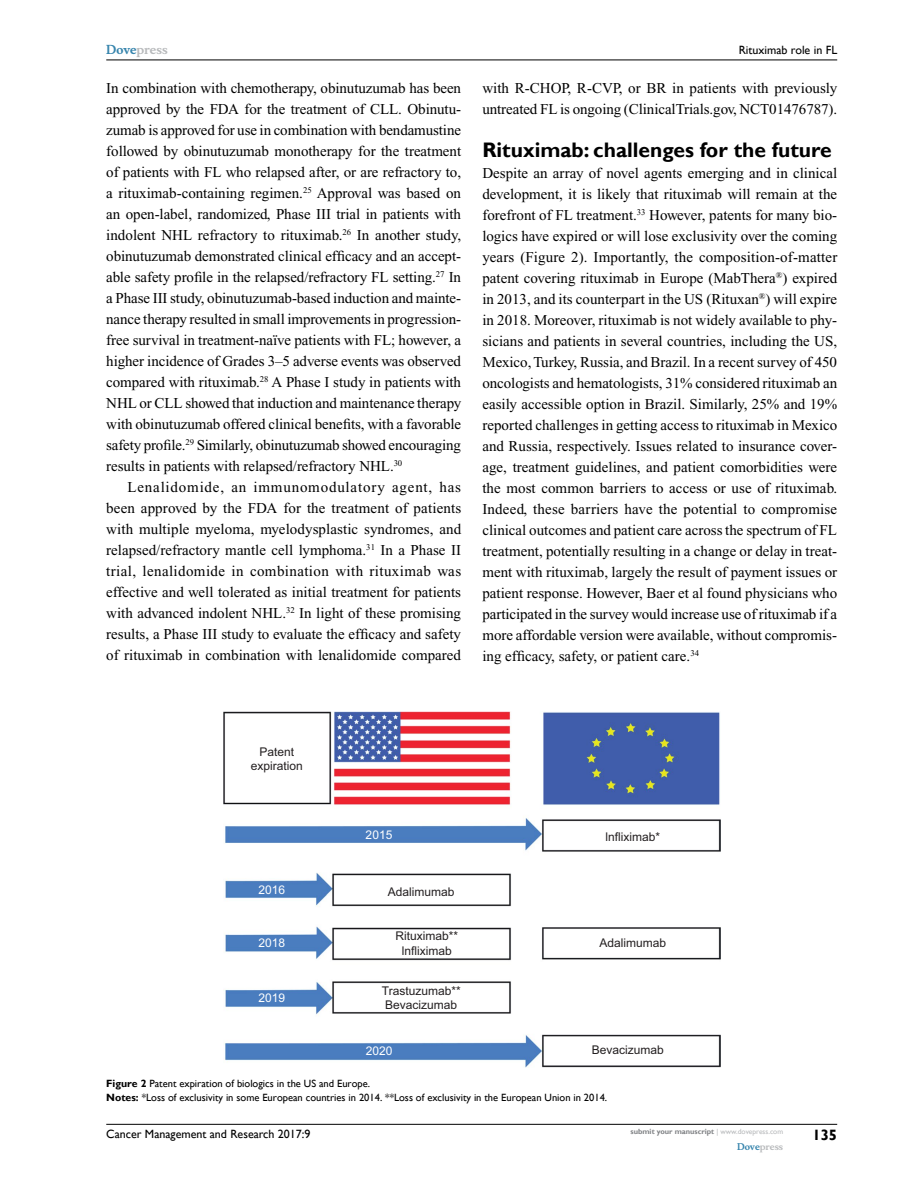
<style>
.page{position:relative;width:918px;height:1188px;background:#fff}
.page>*{position:absolute;margin:0;border:0;box-sizing:border-box;transform-origin:0 0}
.t1{font:700 21px "Gill Sans";color:#000}
.t2{font:15px/21px "Times New Roman";color:#000;text-align:justify}
.t3{font:700 15px "Gill Sans";color:#000}
.t4{font:12px/14.4px "Arial";color:#231f20;text-align:center}
.t5{font:12px "Gill Sans";color:#000}
.t6{font:12px "Arial";color:#fff}
.t7{font:700 12px "Musee";color:#b8babc}
.t8{font:10.5px/13.5px "Gill Sans";color:#000}
.t9{font:700 9px "Musee";color:#b8babc}
.t10{font:700 7.5px "Gill Sans";color:#808285}
.s1{color:#3785ad}
.s2{font-weight:700}
.s3{font-weight:400;color:#b8babc}
</style>
<div class="page">
<hr style="left:106px;top:1124px;width:731px;height:1px;background:#000">
<hr style="left:106px;top:60px;width:731px;height:1px;background:#000">
<img style="left:223px;top:712px;width:497px;height:356px">
<p class="t7" style="left:106px;top:43px;width:63px"><span class="s1">Dove</span>press</p>
<p class="t2" style="left:106px;top:77px;width:357px">In combination with chemotherapy, obinutuzumab has been approved by the FDA for the treatment of CLL. Obinutu&shy;zumab is approved for use in combination with bendamustine followed by obinutuzumab monotherapy for the treatment of patients with FL who relapsed after, or are refractory to, a rituximab-containing regimen.<sup>25</sup> Approval was based on an open-label, randomized, Phase III trial in patients with indolent NHL refractory to rituximab.<sup>26</sup> In another study, obinutuzumab demonstrated clinical efficacy and an accept&shy;able safety profile in the relapsed/refractory FL setting.<sup>27</sup> In a Phase III study, obinutuzumab-based induction and mainte&shy;nance therapy resulted in small improvements in progression&shy;free survival in treatment-naïve patients with FL; however, a higher incidence of Grades 3–5 adverse events was observed compared with rituximab.<sup>28</sup> A Phase I study in patients with NHL or CLL showed that induction and maintenance therapy with obinutuzumab offered clinical benefits, with a favorable safety profile.<sup>29</sup> Similarly, obinutuzumab showed encouraging results in patients with relapsed/refractory NHL.<sup>30</sup></p>
<p class="t2" style="left:106px;top:476px;width:357px;text-indent:21px">Lenalidomide, an immunomodulatory agent, has been approved by the FDA for the treatment of patients with multiple myeloma, myelodysplastic syndromes, and relapsed/refractory mantle cell lymphoma.<sup>31</sup> In a Phase II trial, lenalidomide in combination with rituximab was effective and well tolerated as initial treatment for patients with advanced indolent NHL.<sup>32</sup> In light of these promising results, a Phase III study to evaluate the efficacy and safety of rituximab in combination with lenalidomide compared</p>
<p class="t5" style="left:739px;top:43px;width:100px">Rituximab role in FL</p>
<p class="t2" style="left:482px;top:77px;width:356px">with R-CHOP, R-CVP, or BR in patients with previously untreated FL is ongoing (ClinicalTrials.gov, NCT01476787).</p>
<h1 class="t1" style="left:482px;top:137px;width:351px">Rituximab: challenges for the future</h1>
<p class="t2" style="left:482px;top:163px;width:356px">Despite an array of novel agents emerging and in clinical development, it is likely that rituximab will remain at the forefront of FL treatment.<sup>33</sup> However, patents for many bio&shy;logics have expired or will lose exclusivity over the coming years (Figure 2). Importantly, the composition-of-matter patent covering rituximab in Europe (MabThera<sup>®</sup>) expired in 2013, and its counterpart in the US (Rituxan<sup>®</sup>) will expire in 2018. Moreover, rituximab is not widely available to phy&shy;sicians and patients in several countries, including the US, Mexico, Turkey, Russia, and Brazil. In a recent survey of 450 oncologists and hematologists, 31% considered rituximab an easily accessible option in Brazil. Similarly, 25% and 19% reported challenges in getting access to rituximab in Mexico and Russia, respectively. Issues related to insurance cover&shy;age, treatment guidelines, and patient comorbidities were the most common barriers to access or use of rituximab.<br>Indeed, these barriers have the potential to compromise clinical outcomes and patient care across the spectrum of FL treatment, potentially resulting in a change or delay in treat&shy;ment with rituximab, largely the result of payment issues or patient response. However, Baer et al found physicians who participated in the survey would increase use of rituximab if a more affordable version were available, without compromis&shy;ing efficacy, safety, or patient care.<sup>34</sup></p>
<p class="t4" style="left:251px;top:744px;width:54px">Patent expiration</p>
<p class="t6" style="left:259px;top:882px;width:28px">2016</p>
<p class="t6" style="left:259px;top:935px;width:28px">2018</p>
<p class="t6" style="left:259px;top:990px;width:28px">2019</p>
<p class="t6" style="left:366px;top:827px;width:28px">2015</p>
<p class="t4" style="left:388px;top:884px;width:68px">Adalimumab</p>
<p class="t4" style="left:396px;top:929px;width:64px">Rituximab** lnfliximab</p>
<p class="t4" style="left:382px;top:984px;width:80px;text-align:left">Trastuzumab**<br>Bevacizumab</p>
<p class="t4" style="left:606px;top:830px;width:56px">lnfliximab*</p>
<p class="t4" style="left:600px;top:936px;width:68px">Adalimumab</p>
<p class="t6" style="left:366px;top:1043px;width:28px">2020</p>
<p class="t4" style="left:592px;top:1043px;width:74px">Bevacizumab</p>
<p class="t8" style="left:106px;top:1077px;width:503px"><span class="s2">Figure 2</span> Patent expiration of biologics in the US and Europe.<br><span class="s2">Notes:</span> *Loss of exclusivity in some European countries in 2014. **Loss of exclusivity in the European Union in 2014.</p>
<p class="t5" style="left:106px;top:1127px;width:206px">Cancer Management and Research 2017:9</p>
<p class="t10" style="left:631px;top:1127px;width:154px">submit your manuscript <span class="s3">| www.dovepress.com</span></p>
<p class="t9" style="left:737px;top:1141px;width:48px"><span class="s1">Dove</span>press</p>
<p class="t3" style="left:812px;top:1126px;width:26px">135</p>
</div>
